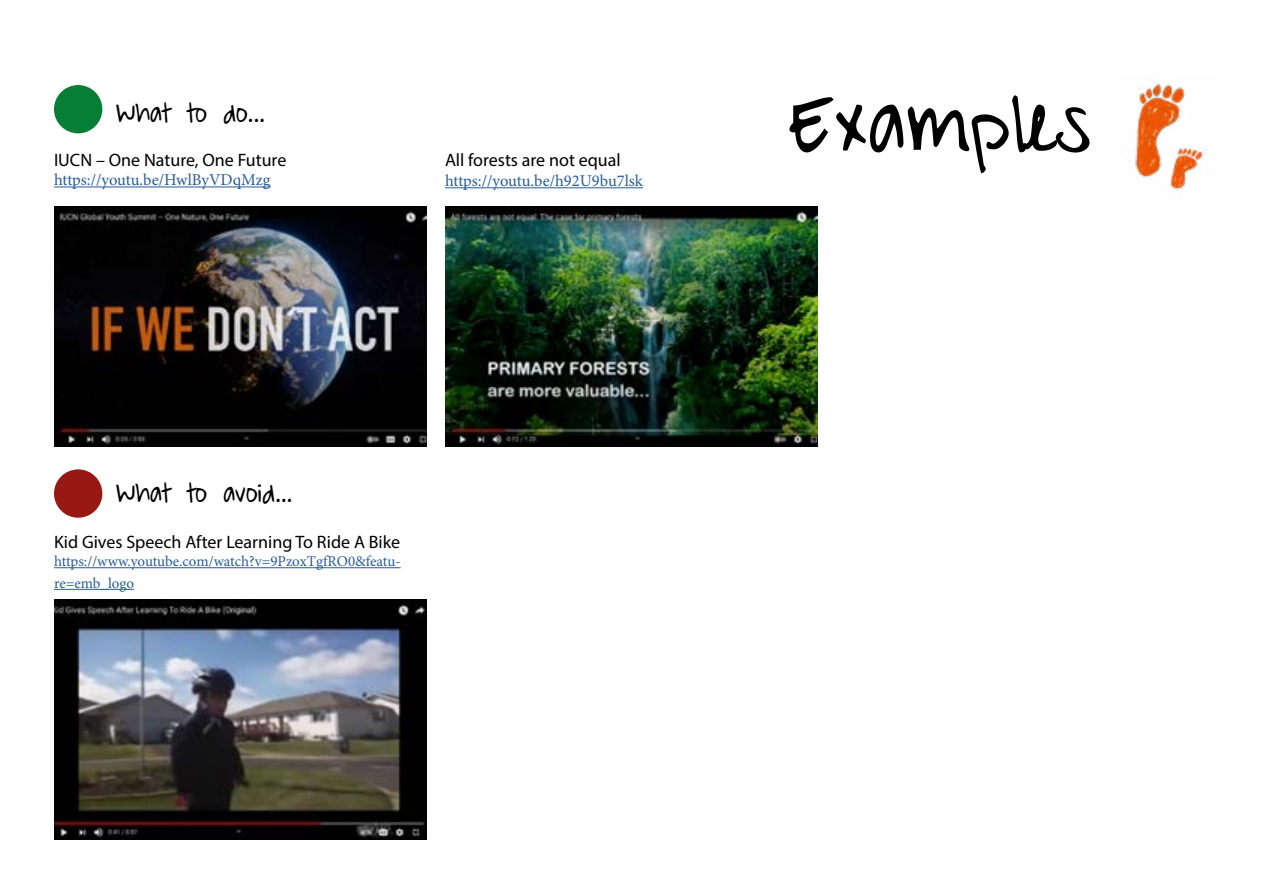
<style>
.page{position:relative;width:1263px;height:893px;background:#fff}
.page>*{position:absolute;margin:0;border:0;box-sizing:border-box;transform-origin:0 0}
.t1{font:103.5px "A Hundred Miles";color:#000}
.t2{font:33px "A Hundred Miles";color:#000}
.t3{font:18px "Myriad Pro";color:#000}
.t4{font:16.5px "Minion Pro";color:#275b9b}
.t5{font:15px/21.6px "Minion Pro";letter-spacing:-.005em;color:#275b9b}
</style>
<div class="page">
<img style="left:1135px;top:76px;width:72px;height:114px">
<div style="left:54px;top:85px;width:48px;height:48px;background:#077e36;border-radius:50%"></div>
<img style="left:54px;top:206px;width:373px;height:240px">
<hr style="left:54px;top:187px;width:217px;height:1px;background:#275b9b">
<hr style="left:445px;top:187px;width:198px;height:1px;background:#275b9b">
<img style="left:445px;top:206px;width:373px;height:240px">
<div style="left:54px;top:469px;width:48px;height:49px;background:#981914;border-radius:50%"></div>
<hr style="left:54px;top:567px;width:347px;height:1px;background:#275b9b">
<hr style="left:54px;top:589px;width:80px;height:1px;background:#275b9b">
<img style="left:54px;top:600px;width:373px;height:240px">
<h2 class="t2" style="left:117px;top:94px;width:150px">What to do...</h2>
<p class="t3" style="left:54px;top:148px;width:234px">IUCN – One Nature, One Future</p>
<p class="t4" style="left:54px;top:169px;width:218px">https://youtu.be/HwlByVDqMzg</p>
<p class="t3" style="left:445px;top:149px;width:177px">All forests are not equal</p>
<p class="t4" style="left:445px;top:170px;width:200px">https://youtu.be/h92U9bu7lsk</p>
<h2 class="t2" style="left:117px;top:474px;width:177px">What to avoid...</h2>
<p class="t3" style="left:54px;top:531px;width:348px">Kid Gives Speech After Learning To Ride A Bike</p>
<p class="t5" style="left:54px;top:551px;width:348px">https://www.youtube.com/watch?v=9PzoxTgfRO0&amp;featu&shy;re=emb_logo</p>
<h1 class="t1" style="left:788px;top:66px;width:305px">Examples</h1>
</div>
